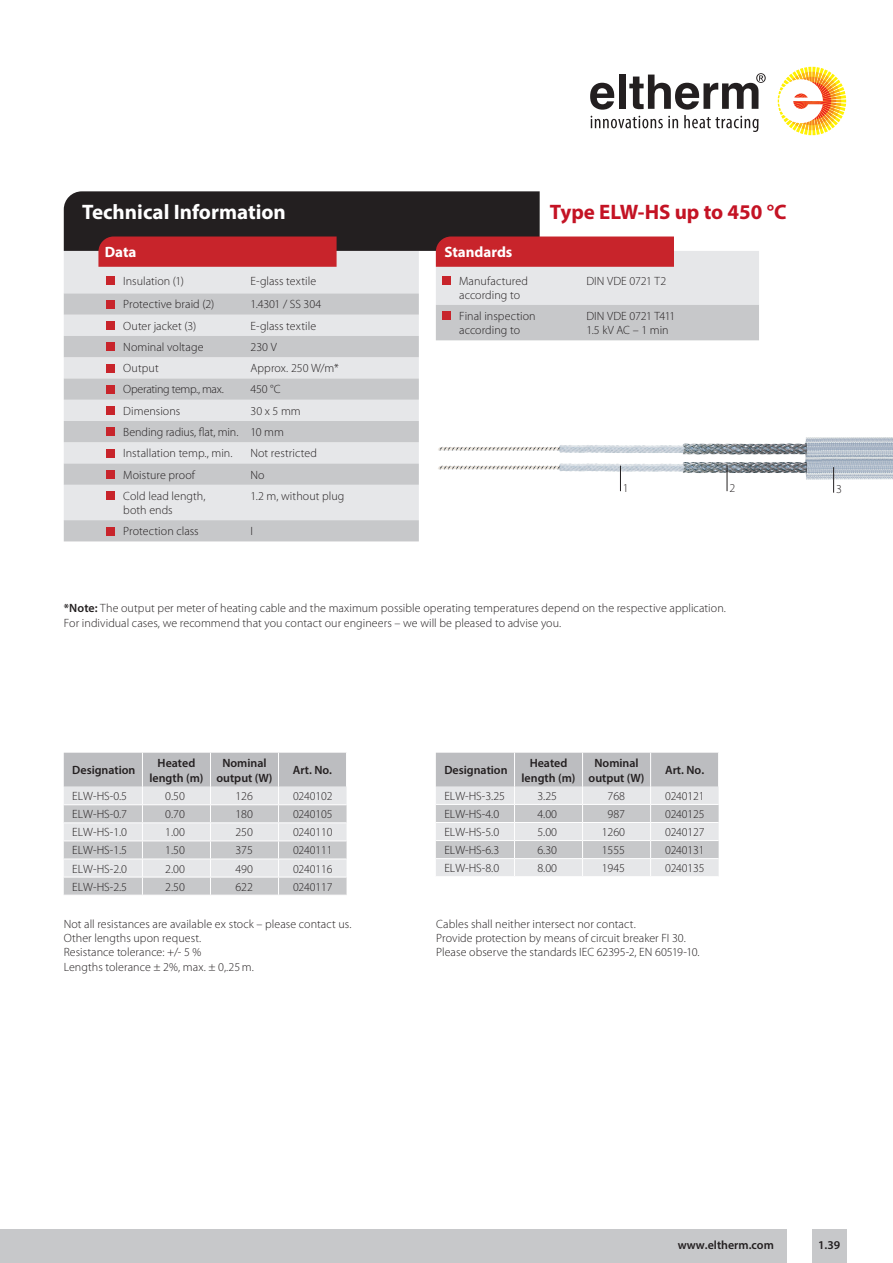
<style>
.page{position:relative;width:893px;height:1263px;background:#fff}
.page>*{position:absolute;margin:0;border:0;box-sizing:border-box;transform-origin:0 0}
.t1{font:700 21px "Myriad Pro";color:#fff}
.t2{font:700 21px "Myriad Pro";color:#c41324}
.t3{font:700 15px "Myriad Pro";color:#fff}
.t4{font:300 12px/14.4px "Myriad Pro";letter-spacing:.005em;color:#231f20}
.t5{font:600 12px/15px "Myriad Pro";color:#231f20;text-align:center}
.t6{font:300 12px "Myriad Pro";letter-spacing:-.025em;color:#231f20}
.s1{font-weight:600}
</style>
<div class="page">
<svg style="left:778px;top:67px;width:68px;height:68px"></svg>
<svg style="left:590px;top:73px;width:176px;height:59px"></svg>
<img style="left:615px;top:439px;width:191px;height:7px">
<svg style="left:620px;top:466px;width:1px;height:25px"></svg>
<svg style="left:833px;top:467px;width:1px;height:26px"></svg>
<svg style="left:727px;top:466px;width:1px;height:25px"></svg>
<div style="left:812px;top:1229px;width:34px;height:34px;background:#c7c8ca"></div>
<div style="left:0;top:1229px;width:787px;height:34px;background:#c7c8ca"></div>
<svg style="left:64px;top:340px;width:355px;height:201px;background:#d6d7d9"></svg>
<div style="left:106px;top:343px;width:8px;height:8px;background:#c8242b"></div>
<div style="left:106px;top:364px;width:8px;height:8px;background:#c8242b"></div>
<div style="left:106px;top:385px;width:8px;height:8px;background:#c8242b"></div>
<div style="left:106px;top:406px;width:8px;height:9px;background:#c8242b"></div>
<div style="left:106px;top:428px;width:8px;height:8px;background:#c8242b"></div>
<div style="left:106px;top:449px;width:8px;height:8px;background:#c8242b"></div>
<div style="left:106px;top:470px;width:8px;height:8px;background:#c8242b"></div>
<div style="left:106px;top:491px;width:8px;height:9px;background:#c8242b"></div>
<div style="left:106px;top:527px;width:8px;height:8px;background:#c8242b"></div>
<svg style="left:64px;top:191px;width:695px;height:149px;background:#b29a9d"></svg>
<svg style="left:64px;top:753px;width:283px;height:142px;background:#d2d3d5"></svg>
<hr style="left:142px;top:753px;width:1px;height:34px;background:#fff">
<hr style="left:210px;top:753px;width:1px;height:34px;background:#fff">
<hr style="left:278px;top:753px;width:1px;height:34px;background:#fff">
<hr style="left:346px;top:753px;width:1px;height:34px;background:#fff">
<svg style="left:436px;top:753px;width:283px;height:123px;background:#d3d4d6"></svg>
<hr style="left:514px;top:753px;width:1px;height:34px;background:#fff">
<hr style="left:582px;top:753px;width:1px;height:34px;background:#fff">
<hr style="left:650px;top:753px;width:1px;height:34px;background:#fff">
<hr style="left:718px;top:753px;width:1px;height:34px;background:#fff">
<h1 class="t1" style="left:82px;top:198px;width:205px">Technical Information</h1>
<p class="t3" style="left:105px;top:242px;width:33px">Data</p>
<p class="t3" style="left:444px;top:242px;width:70px">Standards</p>
<h1 class="t2" style="left:550px;top:198px;width:238px">Type ELW-HS up to 450 °C</h1>
<p class="t4" style="left:123px;top:274px;width:62px">Insulation (1)</p>
<p class="t4" style="left:250px;top:274px;width:67px">E-glass textile</p>
<p class="t4" style="left:123px;top:297px;width:93px">Protective braid (2)</p>
<p class="t4" style="left:250px;top:297px;width:72px">1.4301 / SS 304</p>
<p class="t4" style="left:123px;top:319px;width:74px">Outer jacket (3)</p>
<p class="t4" style="left:250px;top:319px;width:67px">E-glass textile</p>
<p class="t4" style="left:123px;top:340px;width:82px">Nominal voltage</p>
<p class="t4" style="left:250px;top:340px;width:28px">230 V</p>
<p class="t4" style="left:123px;top:361px;width:37px">Output</p>
<p class="t4" style="left:250px;top:361px;width:90px">Approx. 250 W/m*</p>
<p class="t6" style="left:123px;top:383px;width:102px">Operating temp., max.</p>
<p class="t4" style="left:250px;top:382px;width:32px">450 °C</p>
<p class="t4" style="left:123px;top:404px;width:59px">Dimensions</p>
<p class="t4" style="left:123px;top:400px;width:179px;line-height:21.3px;text-indent:127px">30 x 5 mm<br>Bending radius, flat, min. 10 mm<br>Installation temp., min.</p>
<p class="t4" style="left:250px;top:446px;width:68px">Not restricted</p>
<p class="t4" style="left:123px;top:467px;width:73px">Moisture proof</p>
<p class="t4" style="left:250px;top:467px;width:16px">No</p>
<p class="t4" style="left:123px;top:489px;width:84px">Cold lead length, both ends</p>
<p class="t4" style="left:250px;top:489px;width:96px">1.2 m, without plug</p>
<p class="t4" style="left:123px;top:524px;width:77px">Protection class</p>
<p class="t4" style="left:250px;top:524px;width:4px">I</p>
<p class="t4" style="left:459px;top:274px;width:70px">Manufactured according to</p>
<p class="t4" style="left:586px;top:274px;width:81px">DIN VDE 0721 T2</p>
<p class="t4" style="left:459px;top:309px;width:78px">Final inspection according to</p>
<p class="t4" style="left:586px;top:309px;width:90px">DIN VDE 0721 T411<br>1.5 kV AC – 1 min</p>
<p class="t4" style="left:623px;top:481px;width:7px">1</p>
<p class="t4" style="left:729px;top:481px;width:7px">2</p>
<p class="t4" style="left:836px;top:482px;width:7px">3</p>
<p class="t4" style="left:64px;top:601px;width:664px"><span class="s1">*Note:</span> The output per meter of heating cable and the maximum possible operating temperatures depend on the respective application.<br>For individual cases, we recommend that you contact our engineers – we will be pleased to advise you.</p>
<p class="t5" style="left:72px;top:762px;width:65px">Designation</p>
<p class="t5" style="left:149px;top:755px;width:55px">Heated length (m)</p>
<p class="t5" style="left:216px;top:755px;width:58px">Nominal output (W)</p>
<p class="t5" style="left:293px;top:762px;width:41px">Art. No.</p>
<p class="t4" style="left:72px;top:789px;width:56px">ELW-HS-0.5</p>
<p class="t4" style="left:165px;top:789px;width:21px">0.50</p>
<p class="t4" style="left:235px;top:789px;width:19px">126</p>
<p class="t4" style="left:293px;top:789px;width:41px">0240102</p>
<p class="t4" style="left:72px;top:807px;width:56px">ELW-HS-0.7</p>
<p class="t4" style="left:165px;top:807px;width:21px">0.70</p>
<p class="t4" style="left:235px;top:807px;width:19px">180</p>
<p class="t4" style="left:293px;top:807px;width:41px">0240105</p>
<p class="t4" style="left:72px;top:825px;width:56px">ELW-HS-1.0</p>
<p class="t4" style="left:165px;top:825px;width:21px">1.00</p>
<p class="t4" style="left:235px;top:825px;width:19px">250</p>
<p class="t4" style="left:293px;top:825px;width:41px">0240110</p>
<p class="t4" style="left:72px;top:843px;width:56px">ELW-HS-1.5</p>
<p class="t4" style="left:165px;top:843px;width:21px">1.50</p>
<p class="t4" style="left:235px;top:843px;width:19px">375</p>
<p class="t4" style="left:293px;top:843px;width:41px">0240111</p>
<p class="t4" style="left:72px;top:861px;width:56px">ELW-HS-2.0</p>
<p class="t4" style="left:165px;top:861px;width:21px">2.00</p>
<p class="t4" style="left:235px;top:861px;width:19px">490</p>
<p class="t4" style="left:293px;top:861px;width:41px">0240116</p>
<p class="t4" style="left:72px;top:880px;width:56px">ELW-HS-2.5</p>
<p class="t4" style="left:165px;top:880px;width:21px">2.50</p>
<p class="t4" style="left:235px;top:880px;width:19px">622</p>
<p class="t4" style="left:293px;top:880px;width:41px">0240117</p>
<p class="t5" style="left:444px;top:762px;width:65px">Designation</p>
<p class="t5" style="left:522px;top:755px;width:55px">Heated length (m)</p>
<p class="t5" style="left:589px;top:755px;width:58px">Nominal output (W)</p>
<p class="t5" style="left:665px;top:762px;width:41px">Art. No.</p>
<p class="t4" style="left:444px;top:789px;width:62px">ELW-HS-3.25</p>
<p class="t4" style="left:537px;top:789px;width:21px">3.25</p>
<p class="t4" style="left:607px;top:789px;width:19px">768</p>
<p class="t4" style="left:665px;top:789px;width:41px">0240121</p>
<p class="t4" style="left:444px;top:807px;width:56px">ELW-HS-4.0</p>
<p class="t4" style="left:537px;top:807px;width:21px">4.00</p>
<p class="t4" style="left:607px;top:807px;width:19px">987</p>
<p class="t4" style="left:665px;top:807px;width:41px">0240125</p>
<p class="t4" style="left:444px;top:825px;width:56px">ELW-HS-5.0</p>
<p class="t4" style="left:537px;top:825px;width:21px">5.00</p>
<p class="t4" style="left:602px;top:825px;width:25px">1260</p>
<p class="t4" style="left:665px;top:825px;width:41px">0240127</p>
<p class="t4" style="left:444px;top:843px;width:56px">ELW-HS-6.3</p>
<p class="t4" style="left:537px;top:843px;width:21px">6.30</p>
<p class="t4" style="left:602px;top:843px;width:25px">1555</p>
<p class="t4" style="left:665px;top:843px;width:41px">0240131</p>
<p class="t4" style="left:444px;top:861px;width:56px">ELW-HS-8.0</p>
<p class="t4" style="left:537px;top:861px;width:21px">8.00</p>
<p class="t4" style="left:602px;top:861px;width:25px">1945</p>
<p class="t4" style="left:665px;top:861px;width:41px">0240135</p>
<p class="t4" style="left:64px;top:916px;width:289px">Not all resistances are available ex stock – please contact us.<br>Other lengths upon request.<br>Resistance tolerance: +/- 5 %<br>Lengths tolerance ± 2%, max. ± 0,.25m.</p>
<p class="t4" style="left:436px;top:916px;width:265px">Cables shall neither intersect nor contact.<br>Provide protection by means of circuit breaker FI 30.<br>Please observe the standards IEC 62395-2, EN 60519-10.</p>
<p class="t5" style="left:678px;top:1237px;width:97px">www.eltherm.com</p>
<p class="t5" style="left:818px;top:1237px;width:24px">1.39</p>
</div>
